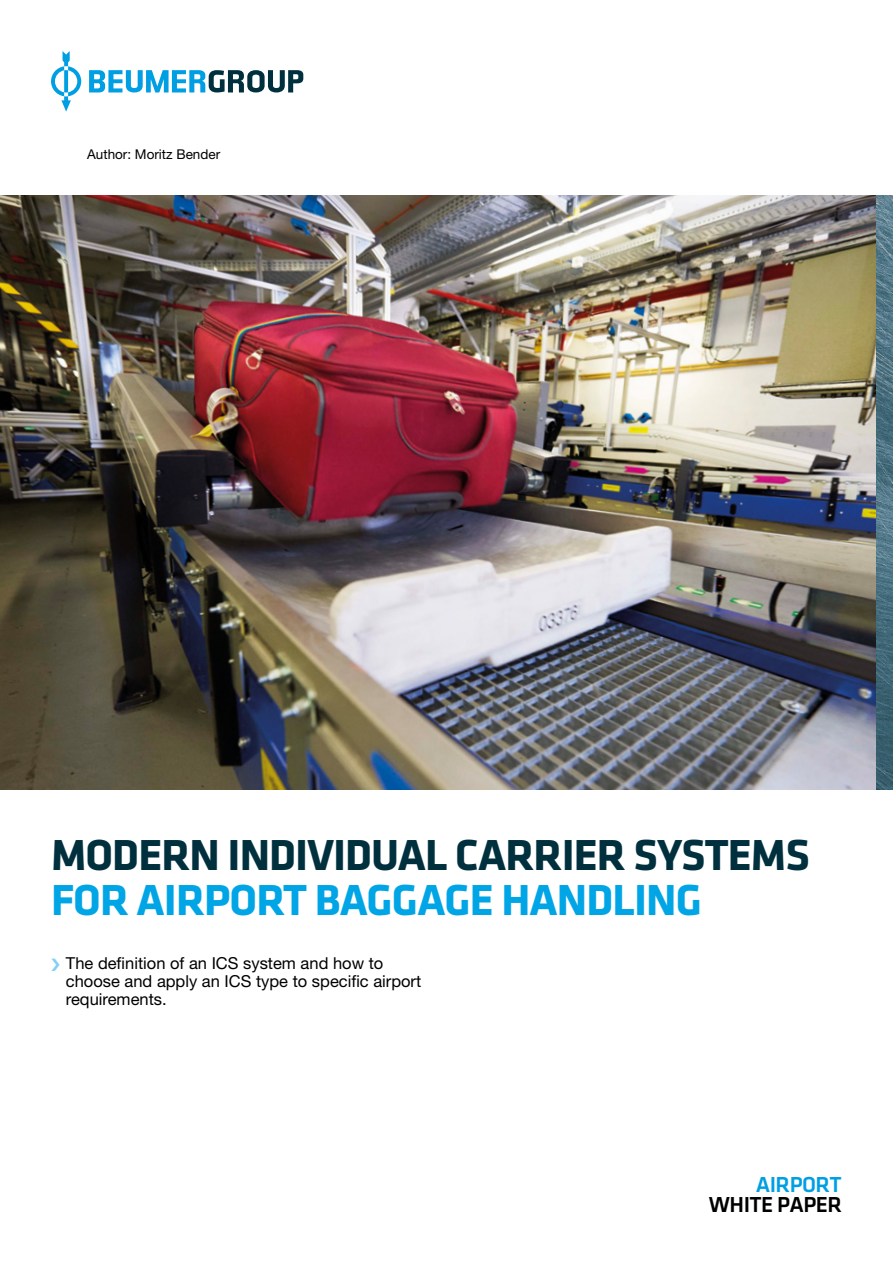
<style>
.page{position:relative;width:893px;height:1263px;background:#fff}
.page>*{position:absolute;margin:0;border:0;box-sizing:border-box;transform-origin:0 0}
.Overskrift_sort{font:700 45px "Klavika";letter-spacing:-.02em;color:#00303e}
.Overskrift_sort-2{font:700 45px "Klavika";letter-spacing:-.02em;color:#00a5e6}
.BEU_Titel_Segment_15{font:500 22.5px "Klavika";letter-spacing:-.025em;color:#000}
.BEU_Titel_Segment_15-2{font:500 22.5px "Klavika";letter-spacing:-.025em;color:#009fe3}
.t1{font:16.5px/18px "Helvetica Neue LT Std";color:#000}
.Brød{font:13.5px "Helvetica Neue LT Std";color:#000}
</style>
<div class="page">
<img style="left:0;top:195px;width:893px;height:594px">
<svg style="left:89px;top:70px;width:214px;height:22px"></svg>
<svg style="left:51px;top:51px;width:30px;height:61px"></svg>
<p class="Brød" style="left:87px;top:146px;width:135px">Author: Moritz Bender</p>
<p class="Overskrift_sort" style="left:51px;top:822px;width:760px">MODERN INDIVIDUAL CARRIER SYSTEMS</p>
<p class="Overskrift_sort-2" style="left:51px;top:867px;width:652px">FOR AIRPORT BAGGAGE HANDLING</p>
<p class="t1" style="left:66px;top:954px;width:357px">The definition of an ICS system and how to choose and apply an ICS type to specific airport requirements.</p>
<p class="BEU_Titel_Segment_15-2" style="left:756px;top:1169px;width:88px">AIRPORT</p>
<p class="BEU_Titel_Segment_15" style="left:709px;top:1189px;width:134px">WHITE PAPER</p>
</div>
